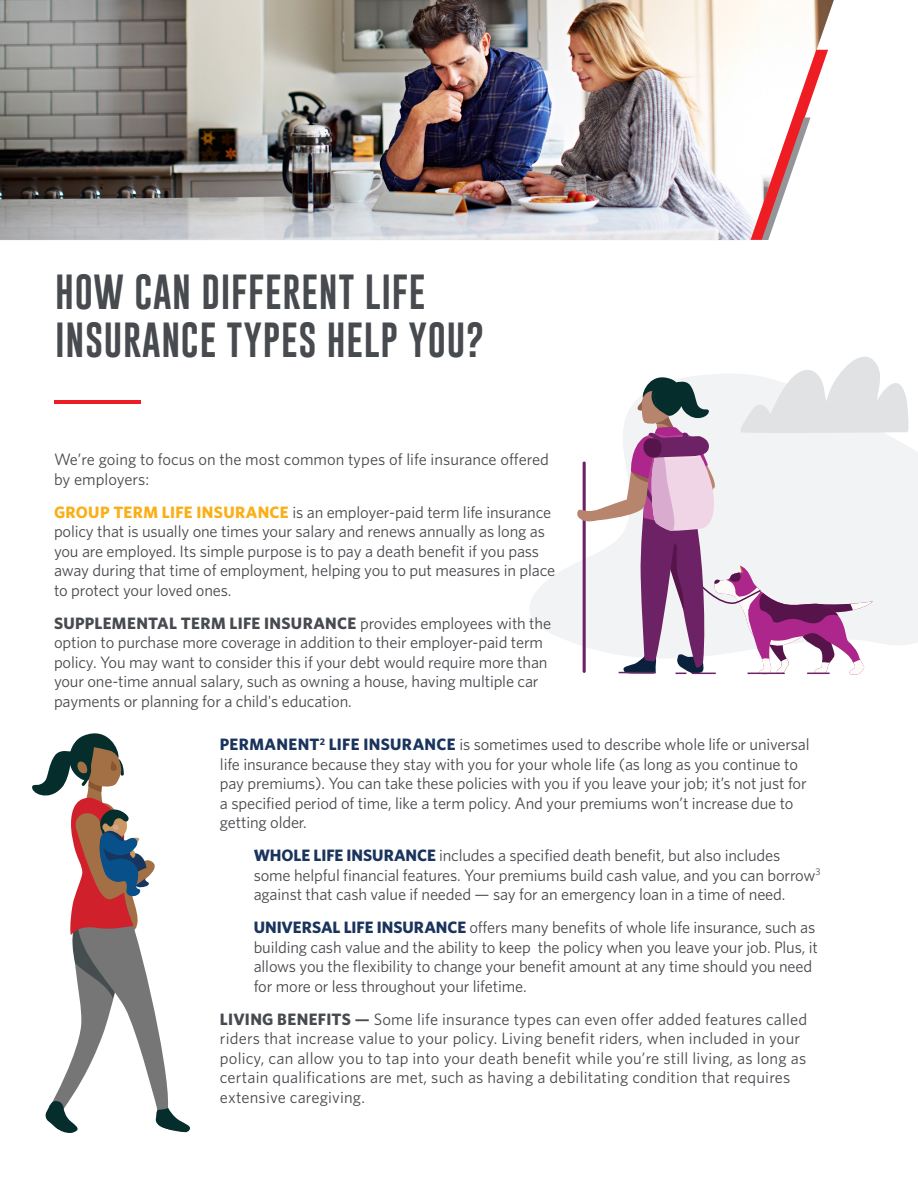
<style>
.page{position:relative;width:918px;height:1188px;background:#fff}
.page>*{position:absolute;margin:0;border:0;box-sizing:border-box;transform-origin:0 0}
.TA_Head1{font:36px/48px "Gobold";letter-spacing:.02em;color:#474a4e}
.TA_Body{font:16.5px/19.5px "Whitney";letter-spacing:-.01em;color:#474a4e}
.TA_Body-2{font:16.5px/19.5px "Whitney";letter-spacing:.01em;color:#474a4e}
.s1{font-weight:700;color:#faaf18}
.s2{font-weight:700}
.s3{font-weight:700;color:#1a345d}
.s4{font-weight:600}
</style>
<div class="page">
<img style="left:0;top:0;width:834px;height:240px">
<svg style="left:751px;top:50px;width:77px;height:190px"></svg>
<svg style="left:530px;top:447px;width:388px;height:197px"></svg>
<hr style="left:54px;top:401px;width:87px;height:3px;background:#ee1d23">
<svg style="left:576px;top:357px;width:333px;height:318px"></svg>
<svg style="left:32px;top:733px;width:158px;height:400px"></svg>
<p class="TA_Head1" style="left:55px;top:268px;width:431px">HOW CAN DIFFERENT LIFE<br>INSURANCE TYPES HELP YOU?</p>
<p class="TA_Body" style="left:54px;top:449px;width:497px">We’re going to focus on the most common types of life insurance offered by employers:</p>
<p class="TA_Body" style="left:54px;top:502px;width:503px"><span class="s1">GROUP TERM LIFE INSURANCE</span> is an employer-paid term life insurance policy that is usually one times your salary and renews annually as long as you are employed. Its simple purpose is to pay a death benefit if you pass away during that time of employment, helping you to put measures in place to protect your loved ones.</p>
<p class="TA_Body" style="left:54px;top:613px;width:499px"><span class="s2">SUPPLEMENTAL TERM LIFE INSURANCE</span> provides employees with the option to purchase more coverage in addition to their employer-paid term policy. You may want to consider this if your debt would require more than your one-time annual salary, such as owning a house, having multiple car payments or planning for a child's education.</p>
<p class="TA_Body" style="left:220px;top:734px;width:591px"><span class="s3">PERMANENT</span><sup>2</sup> <span class="s3">LIFE INSURANCE</span> is sometimes used to describe whole life or universal life insurance because they stay with you for your whole life (as long as you continue to pay premiums). You can take these policies with you if you leave your job; it’s not just for a specified period of time, like a term policy. And your premiums won’t increase due to getting older.</p>
<p class="TA_Body" style="left:254px;top:845px;width:568px"><span class="s3">WHOLE LIFE INSURANCE</span> includes a specified death benefit, but also includes some helpful financial features. Your premiums build cash value, and you can borrow<sup>3 </sup>against that cash value if needed — say for an emergency loan in a time of need.</p>
<p class="TA_Body" style="left:254px;top:917px;width:566px"><span class="s3">UNIVERSAL LIFE INSURANCE</span> offers many benefits of whole life insurance, such as building cash value and the ability to keep the policy when you leave your job. Plus, it allows you the flexibility to change your benefit amount at any time should you need for more or less throughout your lifetime.</p>
<p class="TA_Body-2" style="left:220px;top:1009px;width:589px"><span class="s2">LIVING BENEFITS</span> <span class="s4">—</span> Some life insurance types can even offer added features called riders that increase value to your policy. Living benefit riders, when included in your policy, can allow you to tap into your death benefit while you’re still living, as long as certain qualifications are met, such as having a debilitating condition that requires extensive caregiving.</p>
</div>
